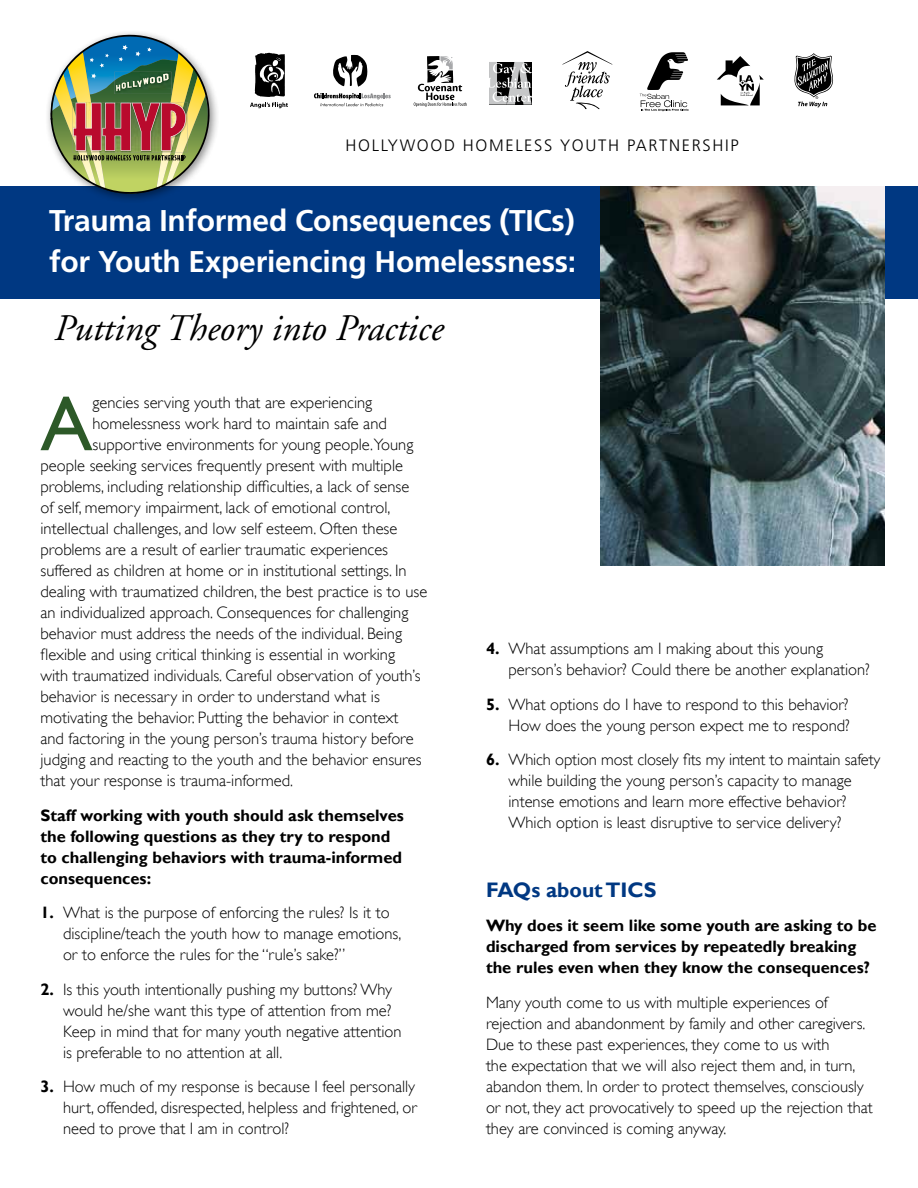
<style>
.page{position:relative;width:918px;height:1188px;background:#fff}
.page>*{position:absolute;margin:0;border:0;box-sizing:border-box;transform-origin:0 0}
.t1{font:78px "Gill Sans";color:#2d5928}
.t2{font:italic 37.5px "Adobe Garamond";color:#000}
.t3{font:700 30px/41.4px "Frutiger";letter-spacing:-.01em;color:#fff}
.t4{font:700 21px "Gill Sans";color:#003882}
.t5{font:300 16.5px/21px "Gill Sans";color:#000}
.t6{font:700 16.5px/21px "Gill Sans";color:#000}
.t7{font:300 16.5px "Frutiger";letter-spacing:.1em;color:#000}
.s1{font-weight:700}
</style>
<div class="page">
<div style="left:0;top:186px;width:918px;height:112px;background:#003882"></div>
<svg style="left:414px;top:56px;width:53px;height:51px"></svg>
<svg style="left:640px;top:52px;width:49px;height:59px"></svg>
<svg style="left:489px;top:62px;width:43px;height:43px;background:#8a8a8b"></svg>
<svg style="left:717px;top:56px;width:47px;height:49px"></svg>
<svg style="left:794px;top:53px;width:39px;height:55px"></svg>
<svg style="left:562px;top:51px;width:51px;height:58px"></svg>
<svg style="left:333px;top:55px;width:34px;height:32px"></svg>
<svg style="left:314px;top:93px;width:77px;height:13px"></svg>
<div style="left:44px;top:29px;width:175px;height:174px;background:#000;opacity:.45"></div>
<img style="left:51px;top:35px;width:159px;height:159px">
<img style="left:600px;top:186px;width:284px;height:379px">
<svg style="left:250px;top:53px;width:38px;height:55px"></svg>
<p class="t7" style="left:346px;top:136px;width:393px">HOLLYWOOD HOMELESS YOUTH PARTNERSH IP</p>
<h3 class="t3" style="left:49px;top:200px;width:528px">Trauma Informed Consequences (TICs) for Youth Experiencing Homelessness:</h3>
<h2 class="t2" style="left:53px;top:308px;width:391px">Putting Theory into Practice</h2>
<h1 class="t1" style="left:40px;top:378px;width:54px">A</h1>
<p class="t5" style="left:93px;top:392px;width:281px">gencies serving youth that are experiencing</p>
<p class="t5" style="left:93px;top:413px;width:296px">homelessness work hard to maintain safe and</p>
<p class="t5" style="left:93px;top:434px;width:322px">supportive environments for young people.Young</p>
<p class="t5" style="left:40px;top:455px;width:364px">people seeking services frequently present with multiple</p>
<p class="t5" style="left:40px;top:476px;width:370px">problems, including relationship difficulties, a lack of sense</p>
<p class="t5" style="left:40px;top:497px;width:351px">of self, memory impairment, lack of emotional control,</p>
<p class="t5" style="left:40px;top:518px;width:358px">intellectual challenges, and low self esteem. Often these</p>
<p class="t5" style="left:40px;top:539px;width:349px">problems are a result of earlier traumatic experiences</p>
<p class="t5" style="left:40px;top:560px;width:368px">suffered as children at home or in institutional settings. In</p>
<p class="t5" style="left:40px;top:581px;width:388px">dealing with traumatized children, the best practice is to use</p>
<p class="t5" style="left:40px;top:602px;width:369px">an individualized approach. Consequences for challenging</p>
<p class="t5" style="left:40px;top:623px;width:363px">behavior must address the needs of the individual. Being</p>
<p class="t5" style="left:40px;top:644px;width:356px">flexible and using critical thinking is essential in working</p>
<p class="t5" style="left:40px;top:665px;width:382px">with traumatized individuals. Careful observation of youth’s</p>
<p class="t5" style="left:40px;top:686px;width:341px">behavior is necessary in order to understand what is</p>
<p class="t5" style="left:40px;top:707px;width:359px">motivating the behavior. Putting the behavior in context</p>
<p class="t5" style="left:40px;top:728px;width:375px">and factoring in the young person’s trauma history before</p>
<p class="t5" style="left:40px;top:749px;width:383px">judging and reacting to the youth and the behavior ensures</p>
<p class="t5" style="left:40px;top:770px;width:254px">that your response is trauma-informed.</p>
<p class="t6" style="left:40px;top:805px;width:365px">Staff working with youth should ask themselves the following questions as they try to respond to challenging behaviors with trauma-informed consequences:</p>
<p class="t5" style="left:63px;top:902px;width:340px;text-indent:-23px"><span class="s1">1.</span> What is the purpose of enforcing the rules? Is it to discipline/teach the youth how to manage emotions, or to enforce the rules for the “rule’s sake?”</p>
<p class="t5" style="left:63px;top:979px;width:340px;text-indent:-23px"><span class="s1">2.</span> Is this youth intentionally pushing my buttons? Why would he/she want this type of attention from me?<br>Keep in mind that for many youth negative attention is preferable to no attention at all.</p>
<p class="t5" style="left:63px;top:1076px;width:355px;text-align:justify;text-indent:-23px"><span class="s1">3.</span> How much of my response is because I feel personally hurt, offended, disrespected, helpless and frightened, or need to prove that I am in control?</p>
<p class="t5" style="left:509px;top:638px;width:363px;text-indent:-23px"><span class="s1">4.</span> What assumptions am I making about this young person’s behavior? Could there be another explanation?</p>
<p class="t5" style="left:486px;top:694px;width:365px;text-align:right"><span class="s1">5.</span> What options do I have to respond to this behavior?<br>How does the young person expect me to respond?</p>
<p class="t5" style="left:509px;top:749px;width:373px;text-indent:-23px"><span class="s1">6.</span> Which option most closely fits my intent to maintain safety while building the young person’s capacity to manage intense emotions and learn more effective behavior?<br>Which option is least disruptive to service delivery?</p>
<p class="t4" style="left:486px;top:877px;width:172px">FAQs about TICS</p>
<p class="t6" style="left:486px;top:916px;width:392px">Why does it seem like some youth are asking to be discharged from services by repeatedly breaking the rules even when they know the consequences?</p>
<p class="t5" style="left:486px;top:992px;width:388px">Many youth come to us with multiple experiences of rejection and abandonment by family and other caregivers.<br>Due to these past experiences, they come to us with<br>the expectation that we will also reject them and, in turn, abandon them. In order to protect themselves, consciously or not, they act provocatively to speed up the rejection that they are convinced is coming anyway.</p>
</div>
